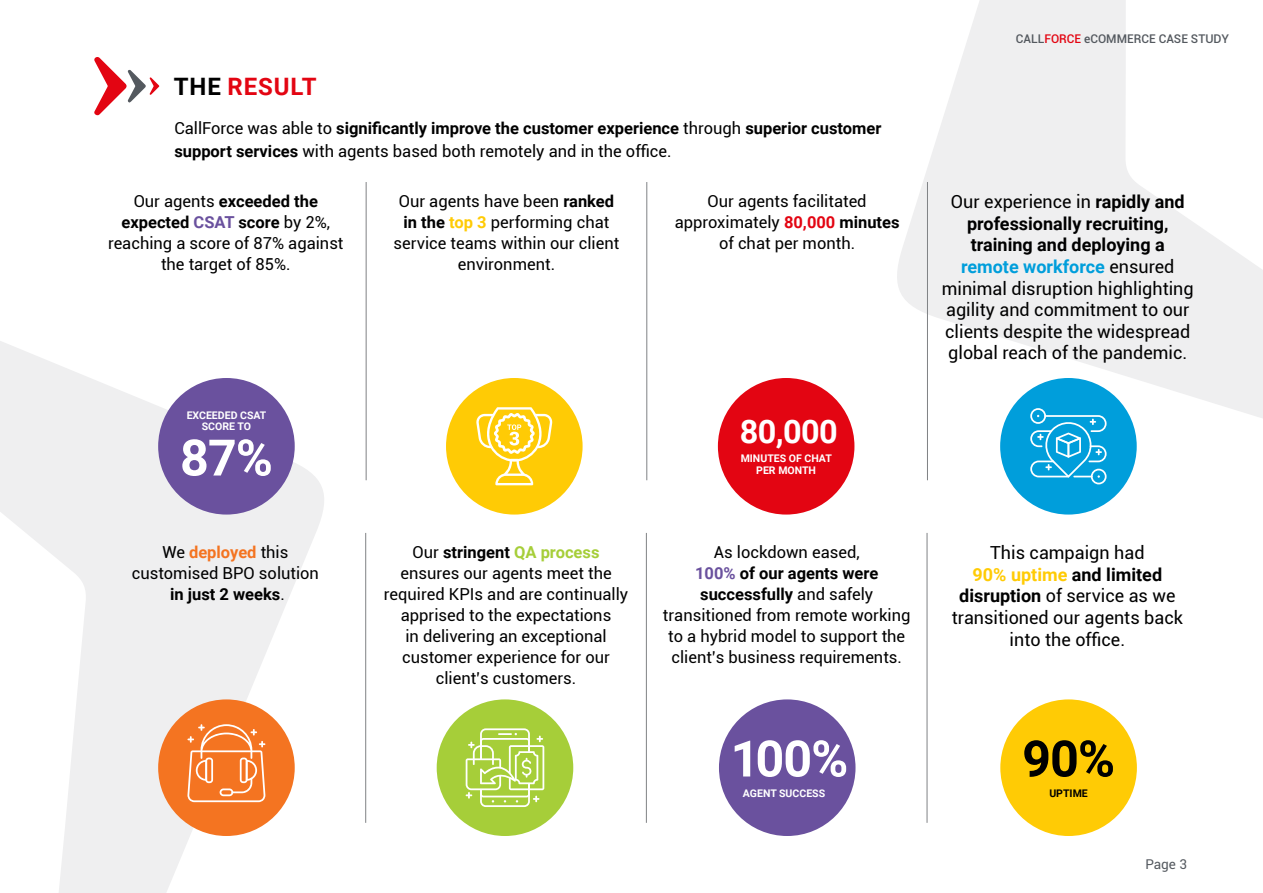
<style>
.page{position:relative;width:1263px;height:893px;background:#fff}
.page>*{position:absolute;margin:0;border:0;box-sizing:border-box;transform-origin:0 0}
.t1{font:700 50.25px "Roboto";color:#fff}
.t2{font:700 50.25px "Roboto";color:#000}
.t3{font:700 32.4px "Roboto";color:#fff}
.t4{font:700 24px "Roboto";letter-spacing:.035em;color:#e30512}
.t5{font:18px/21.6px "Roboto";color:#000;text-align:center}
.t6{font:16.5px/21px "Roboto";color:#000;text-align:center}
.t7{font:700 16.5px/22.5px "Roboto";color:#000}
.t8{font:13.5px "Roboto";color:#54595f}
.t9{font:500 12px "Roboto";color:#54595f}
.t10{font:700 10.5px/11.4px "Roboto";color:#fff;text-align:center}
.t11{font:700 10.5px "Roboto";color:#000}
.s1{color:#000}
.s2{color:#e30512}
.s3{font-weight:400}
.s4{font-weight:700}
.s5{font-weight:700;color:#6a519e}
.s6{font-weight:700;color:#ffcb05}
.s7{font-weight:700;color:#e30512}
.s8{font-weight:700;color:#009edb}
.s9{font-weight:700;color:#f47421}
.s10{font-weight:700;color:#a6ce39}
</style>
<div class="page">
<svg style="left:897px;top:0;width:366px;height:462px;fill:#efeff0"></svg>
<svg style="left:0;top:341px;width:324px;height:552px;fill:#efeff0"></svg>
<div style="left:446px;top:378px;width:137px;height:137px;background:#ffcb05;border-radius:50%"></div>
<hr style="left:365px;top:533px;width:1px;height:290px;background:#808285">
<hr style="left:646px;top:533px;width:1px;height:290px;background:#808285">
<hr style="left:927px;top:533px;width:1px;height:290px;background:#808285">
<hr style="left:366px;top:182px;width:1px;height:298px;background:#808285">
<hr style="left:646px;top:182px;width:1px;height:298px;background:#808285">
<hr style="left:927px;top:182px;width:1px;height:298px;background:#808285">
<div style="left:719px;top:699px;width:136px;height:137px;background:#6a519e;border-radius:50%"></div>
<div style="left:437px;top:699px;width:136px;height:137px;background:#a6ce39;border-radius:50%"></div>
<div style="left:158px;top:699px;width:137px;height:137px;background:#f47421;border-radius:50%"></div>
<div style="left:1000px;top:699px;width:137px;height:137px;background:#ffcb05;border-radius:50%"></div>
<div style="left:718px;top:378px;width:136px;height:137px;background:#e30512;border-radius:50%"></div>
<div style="left:1000px;top:378px;width:137px;height:137px;background:#009edb;border-radius:50%"></div>
<svg style="left:466px;top:728px;width:78px;height:79px"></svg>
<svg style="left:1030px;top:408px;width:76px;height:76px"></svg>
<svg style="left:476px;top:407px;width:76px;height:78px"></svg>
<div style="left:158px;top:378px;width:137px;height:137px;background:#6a519e;border-radius:50%"></div>
<svg style="left:187px;top:724px;width:78px;height:78px"></svg>
<svg style="left:94px;top:57px;width:65px;height:58px"></svg>
<h3 class="t4" style="left:174px;top:70px;width:144px"><span class="s1">THE</span> RESULT</h3>
<p class="t9" style="left:1016px;top:30px;width:214px">CALL<span class="s2">FORCE</span> eCOMMERCE CASE STUDY</p>
<p class="t7" style="left:174px;top:117px;width:708px"><span class="s3">CallForce was able to</span> significantly improve the customer experience <span class="s3">through</span> superior customer support services <span class="s3">with agents based both remotely and in the office.</span></p>
<p class="t6" style="left:108px;top:190px;width:237px">Our agents <span class="s4">exceeded the expected</span> <span class="s5">CSAT</span> <span class="s4">score</span> by 2%, reaching a score of 87% against the target of 85%.</p>
<p class="t6" style="left:394px;top:190px;width:227px">Our agents have been <span class="s4">ranked in the</span> <span class="s6">top 3</span> performing chat service teams within our client environment.</p>
<p class="t6" style="left:675px;top:190px;width:226px">Our agents facilitated approximately <span class="s7">80,000</span> <span class="s4">minutes </span>of chat per month.</p>
<p class="t5" style="left:942px;top:190px;width:253px">Our experience in <span class="s4">rapidly and professionally recruiting, training and deploying a </span><span class="s8">remote workforce</span> ensured minimal disruption highlighting agility and commitment to our clients despite the widespread global reach of the pandemic.</p>
<p class="t10" style="left:187px;top:409px;width:81px">EXCEEDED CSAT<br>SCORE TO</p>
<h1 class="t1" style="left:180px;top:422px;width:94px">87%</h1>
<h2 class="t3" style="left:740px;top:409px;width:99px">80,000</h2>
<p class="t10" style="left:741px;top:452px;width:93px">MINUTES OF CHAT<br>PER MONTH</p>
<p class="t6" style="left:132px;top:541px;width:189px">We <span class="s9">deployed</span> this customised BPO solution <span class="s4">in just 2 weeks</span>.</p>
<p class="t6" style="left:384px;top:541px;width:246px">Our <span class="s4">stringent</span> <span class="s10">QA process </span>ensures our agents meet the required KPIs and are continually apprised to the expectations<br>in delivering an exceptional customer experience for our client’s customers.</p>
<p class="t6" style="left:663px;top:541px;width:249px">As lockdown eased,<br><span class="s5">100%</span> <span class="s4">of our agents were successfully</span> and safely transitioned from remote working to a hybrid model to support the client’s business requirements.</p>
<p class="t5" style="left:952px;top:541px;width:233px">This campaign had<br><span class="s6">90% uptime</span> <span class="s4">and limited disruption</span> of service as we transitioned our agents back into the office.</p>
<h1 class="t1" style="left:730px;top:723px;width:119px">100%</h1>
<p class="t10" style="left:743px;top:787px;width:84px">AGENT SUCCESS</p>
<h1 class="t2" style="left:1022px;top:723px;width:94px">90%</h1>
<p class="t11" style="left:1049px;top:786px;width:40px">UPTIME</p>
<p class="t8" style="left:1145px;top:855px;width:43px">Page 3</p>
</div>
